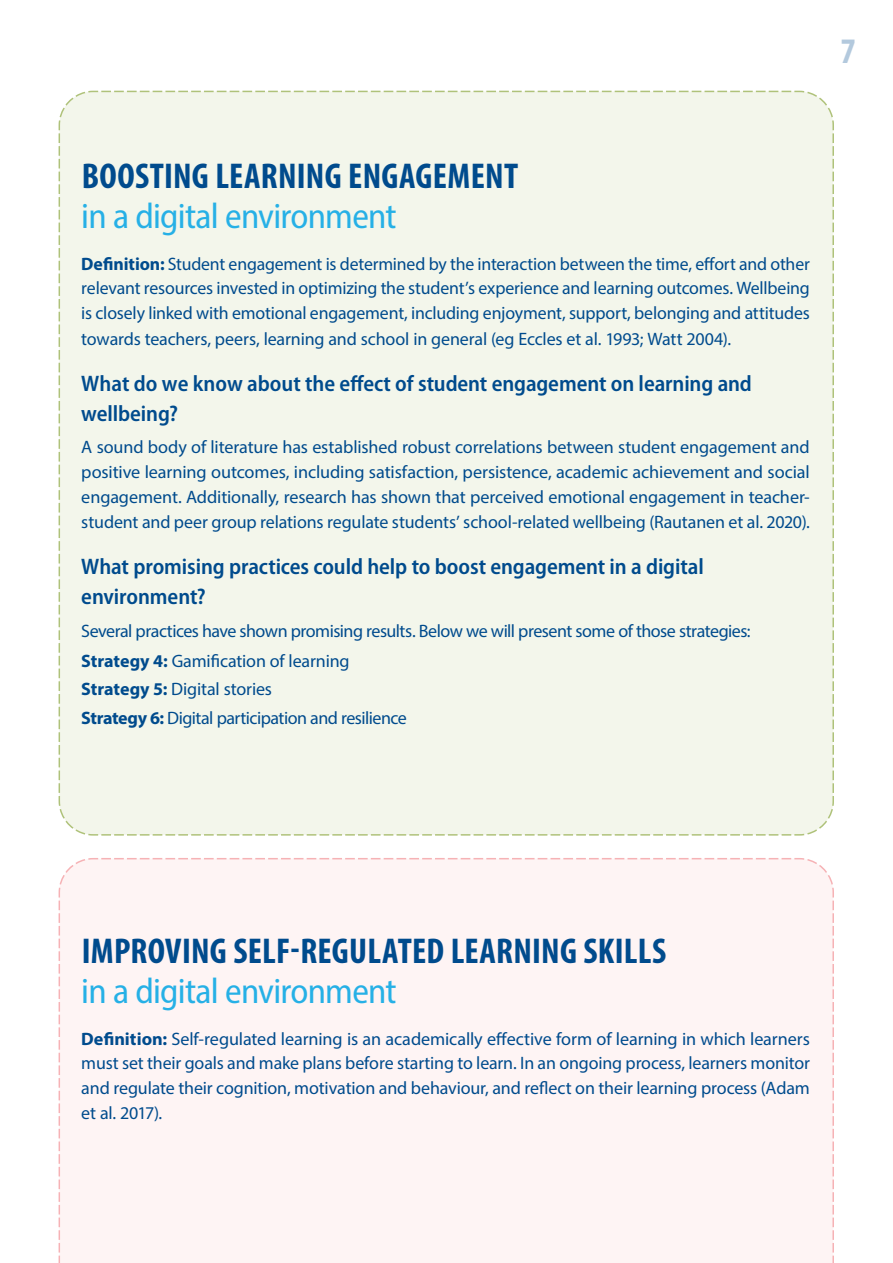
<style>
.page{position:relative;width:893px;height:1263px;background:#fff}
.page>*{position:absolute;margin:0;border:0;box-sizing:border-box;transform-origin:0 0}
.intro_head{font:700 condensed 36px/40.5px "Myriad Pro";letter-spacing:.005em;color:#004b8d}
.intro_head-2{font:700 condensed 36px "Myriad Pro";color:#b3c9dd}
.Subhead_-_third_leve{font:600 semi-condensed 22.5px/30px "Myriad Pro";letter-spacing:-.005em;color:#004b8d}
.Subhead_-_third_leve-2{font:18px/25px "Myriad Pro";letter-spacing:-.015em;color:#004b8d;text-align:justify}
.s1{font-weight:400;font-stretch:semi-condensed;color:#26b0e6}
.s2{font-weight:700}
</style>
<div class="page">
<div style="left:58px;top:90px;width:776px;height:746px;background:#f3f6eb"></div>
<div style="left:58px;top:858px;width:776px;height:405px;background:#fef4f4"></div>
<p class="intro_head-2" style="left:840px;top:29px;width:17px">7</p>
<p class="intro_head" style="left:81px;top:155px;width:438px">BOOSTING LEARNING ENGAGEMENT <span class="s1">in a digital environment</span></p>
<p class="Subhead_-_third_leve-2" style="left:81px;top:251px;width:730px"><span class="s2">Definition:</span> Student engagement is determined by the interaction between the time, effort and other relevant resources invested in optimizing the student’s experience and learning outcomes. Wellbeing is closely linked with emotional engagement, including enjoyment, support, belonging and attitudes towards teachers, peers, learning and school in general (eg Eccles et al. 1993; Watt 2004).</p>
<p class="Subhead_-_third_leve" style="left:81px;top:368px;width:672px">What do we know about the effect of student engagement on learning and wellbeing?</p>
<p class="Subhead_-_third_leve-2" style="left:81px;top:434px;width:730px">A sound body of literature has established robust correlations between student engagement and positive learning outcomes, including satisfaction, persistence, academic achievement and social engagement. Additionally, research has shown that perceived emotional engagement in teacher&shy;student and peer group relations regulate students’ school-related wellbeing (Rautanen et al. 2020).</p>
<p class="Subhead_-_third_leve" style="left:81px;top:551px;width:624px">What promising practices could help to boost engagement in a digital environment?</p>
<p class="Subhead_-_third_leve-2" style="left:81px;top:618px;width:671px">Several practices have shown promising results. Below we will present some of those strategies:</p>
<p class="Subhead_-_third_leve-2" style="left:81px;top:646px;width:327px;line-height:28.5px;text-align:left"><span class="s2">Strategy 4:</span> Gamification of learning<br><span class="s2">Strategy 5:</span> Digital stories<br><span class="s2">Strategy 6:</span> Digital participation and resilience</p>
<p class="intro_head" style="left:81px;top:930px;width:586px">IMPROVING SELF-REGULATED LEARNING SKILLS <span class="s1">in a digital environment</span></p>
<p class="Subhead_-_third_leve-2" style="left:81px;top:1026px;width:730px"><span class="s2">Definition:</span> Self-regulated learning is an academically effective form of learning in which learners must set their goals and make plans before starting to learn. In an ongoing process, learners monitor and regulate their cognition, motivation and behaviour, and reflect on their learning process (Adam et al. 2017).</p>
</div>
